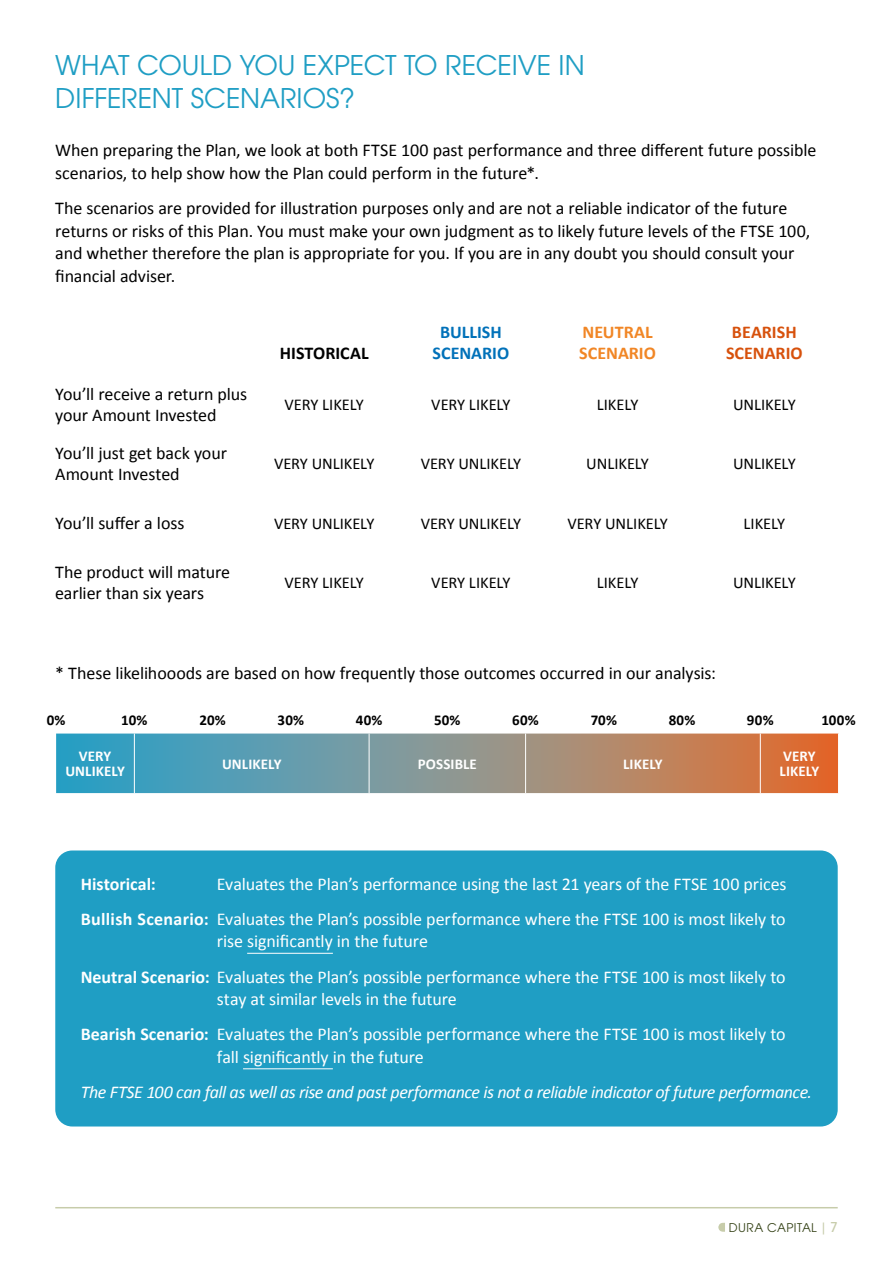
<style>
.page{position:relative;width:893px;height:1263px;background:#fff}
.page>*{position:absolute;margin:0;border:0;box-sizing:border-box;transform-origin:0 0}
.head_1{font:27px/33px "ITC Avant Garde Pro";letter-spacing:-.005em;color:#1f9ec4}
.main_copy{font:18px/22.5px "Calibri";letter-spacing:-.005em;color:#000}
.main_copy-2{font:18px/22.5px "Calibri";letter-spacing:-.005em;color:#fff}
.cover_sub_text{font:18px/21px "Calibri";letter-spacing:-.005em;color:#000}
.main_copy-3{font:italic 18px "Calibri";letter-spacing:-.025em;color:#fff}
.cover_sub_text-2{font:700 18px/21px "Calibri";color:#0071b9;text-align:center}
.cover_sub_text-3{font:700 18px/21px "Calibri";color:#f18625}
.cover_sub_text-4{font:700 18px/21px "Calibri";color:#d7510c;text-align:center}
.main_copy-4{font:700 18px "Calibri";color:#fff}
.cover_sub_text-5{font:700 18px "Calibri";color:#000}
.cover_sub_text-6{font:16.5px "Calibri";letter-spacing:-.005em;color:#000}
.main_copy-5{font:700 15px/15px "Calibri";letter-spacing:.005em;color:#fff;text-align:center}
.main_copy-6{font:700 15px "Calibri";letter-spacing:.01em;color:#000}
.t1{font:12px "ITC Avant Garde Pro";letter-spacing:.035em;color:#374419}
.s1{font-weight:700}
.s2{font-family:"Calibri";font-size:13.5px;color:#c7ccaa}
.s3{font-weight:500;font-size:13.5px;color:#c7ccaa}
</style>
<div class="page">
<svg style="left:718px;top:1223px;width:7px;height:9px"></svg>
<hr style="left:55px;top:1207px;width:783px;height:1px;background:#c7ccaa">
<svg style="left:56px;top:733px;width:782px;height:60px;background:#8a918a"></svg>
<hr style="left:134px;top:733px;width:1px;height:60px;background:#fff">
<hr style="left:369px;top:733px;width:1px;height:60px;background:#fff">
<hr style="left:525px;top:733px;width:1px;height:60px;background:#fff">
<hr style="left:760px;top:733px;width:1px;height:60px;background:#fff">
<div style="left:55px;top:850px;width:783px;height:276px;background:#1f9ec4;border-radius:17px"></div>
<hr style="left:247px;top:953px;width:86px;height:1px;background:#fff">
<hr style="left:243px;top:1068px;width:90px;height:1px;background:#fff">
<p class="head_1" style="left:55px;top:49px;width:531px">WHAT COULD YOU EXPECT TO RECEIVE IN<br>DIFFERENT SCENARIOS?</p>
<p class="main_copy" style="left:55px;top:138px;width:763px">When preparing the Plan, we look at both FTSE 100 past performance and three different future possible scenarios, to help show how the Plan could perform in the future*.</p>
<p class="main_copy" style="left:55px;top:196px;width:756px">The scenarios are provided for illustration purposes only and are not a reliable indicator of the future returns or risks of this Plan. You must make your own judgment as to likely future levels of the FTSE 100, and whether therefore the plan is appropriate for you. If you are in any doubt you should consult your financial adviser.</p>
<p class="cover_sub_text-5" style="left:280px;top:342px;width:90px">HISTORICAL</p>
<p class="cover_sub_text-2" style="left:433px;top:320px;width:78px">BULLISH<br>SCENARIO</p>
<p class="cover_sub_text-3" style="left:579px;top:320px;width:78px">NEUTRAL<br>SCENARIO</p>
<p class="cover_sub_text-4" style="left:726px;top:320px;width:78px">BEARISH<br>SCENARIO</p>
<p class="cover_sub_text" style="left:55px;top:382px;width:194px">You’ll receive a return plus your Amount Invested</p>
<p class="cover_sub_text-6" style="left:285px;top:394px;width:81px">VERY LIKELY</p>
<p class="cover_sub_text-6" style="left:431px;top:394px;width:81px">VERY LIKELY</p>
<p class="cover_sub_text-6" style="left:597px;top:394px;width:43px">LIKELY</p>
<p class="cover_sub_text-6" style="left:733px;top:394px;width:64px">UNLIKELY</p>
<p class="cover_sub_text" style="left:55px;top:442px;width:173px">You’ll just get back your<br>Amount Invested</p>
<p class="cover_sub_text-6" style="left:274px;top:453px;width:102px">VERY UNLIKELY</p>
<p class="cover_sub_text-6" style="left:421px;top:453px;width:102px">VERY UNLIKELY</p>
<p class="cover_sub_text-6" style="left:586px;top:453px;width:64px">UNLIKELY</p>
<p class="cover_sub_text-6" style="left:733px;top:453px;width:64px">UNLIKELY</p>
<p class="cover_sub_text" style="left:55px;top:512px;width:131px">You’ll suffer a loss</p>
<p class="cover_sub_text-6" style="left:274px;top:513px;width:102px">VERY UNLIKELY</p>
<p class="cover_sub_text-6" style="left:421px;top:513px;width:102px">VERY UNLIKELY</p>
<p class="cover_sub_text-6" style="left:567px;top:513px;width:102px">VERY UNLIKELY</p>
<p class="cover_sub_text-6" style="left:743px;top:513px;width:43px">LIKELY</p>
<p class="cover_sub_text" style="left:55px;top:561px;width:176px">The product will mature earlier than six years</p>
<p class="cover_sub_text-6" style="left:285px;top:572px;width:81px">VERY LIKELY</p>
<p class="cover_sub_text-6" style="left:431px;top:572px;width:81px">VERY LIKELY</p>
<p class="cover_sub_text-6" style="left:597px;top:572px;width:43px">LIKELY</p>
<p class="cover_sub_text-6" style="left:733px;top:572px;width:64px">UNLIKELY</p>
<p class="main_copy" style="left:55px;top:661px;width:662px">* These likelihooods are based on how frequently those outcomes occurred in our analysis:</p>
<p class="main_copy-6" style="left:47px;top:711px;width:20px">0%</p>
<p class="main_copy-6" style="left:121px;top:711px;width:28px">10%</p>
<p class="main_copy-6" style="left:199px;top:711px;width:28px">20%</p>
<p class="main_copy-6" style="left:278px;top:711px;width:28px">30%</p>
<p class="main_copy-6" style="left:356px;top:711px;width:28px">40%</p>
<p class="main_copy-6" style="left:434px;top:711px;width:28px">50%</p>
<p class="main_copy-6" style="left:512px;top:711px;width:28px">60%</p>
<p class="main_copy-6" style="left:591px;top:711px;width:28px">70%</p>
<p class="main_copy-6" style="left:669px;top:711px;width:28px">80%</p>
<p class="main_copy-6" style="left:747px;top:711px;width:28px">90%</p>
<p class="main_copy-6" style="left:821px;top:711px;width:36px">100%</p>
<p class="main_copy-5" style="left:65px;top:748px;width:61px">VERY<br>UNLIKELY</p>
<p class="main_copy-5" style="left:222px;top:756px;width:61px">UNLIKELY</p>
<p class="main_copy-5" style="left:418px;top:756px;width:61px">POSSIBLE</p>
<p class="main_copy-5" style="left:623px;top:756px;width:41px">LIKELY</p>
<p class="main_copy-5" style="left:780px;top:748px;width:41px;text-align:left">VERY<br>LIKELY</p>
<p class="main_copy-4" style="left:81px;top:872px;width:77px">Historical:</p>
<p class="main_copy-2" style="left:217px;top:871px;width:571px">Evaluates the Plan’s performance using the last 21 years of the FTSE 100 prices</p>
<p class="main_copy-2" style="left:217px;top:907px;width:570px;text-indent:-136px"><span class="s1">Bullish Scenario:</span> Evaluates the Plan’s possible performance where the FTSE 100 is most likely to rise significantly in the future</p>
<p class="main_copy-2" style="left:217px;top:964px;width:570px;text-indent:-136px"><span class="s1">Neutral Scenario:</span> Evaluates the Plan’s possible performance where the FTSE 100 is most likely to stay at similar levels in the future</p>
<p class="main_copy-2" style="left:217px;top:1022px;width:570px;text-indent:-136px"><span class="s1">Bearish Scenario:</span> Evaluates the Plan’s possible performance where the FTSE 100 is most likely to fall significantly in the future</p>
<p class="main_copy-3" style="left:81px;top:1081px;width:733px">The FTSE 100 can fall as well as rise and past performance is not a reliable indicator of future performance.</p>
<p class="t1" style="left:729px;top:1220px;width:110px">DURA CAPITAL <span class="s2">|</span> <span class="s3">7</span></p>
</div>
